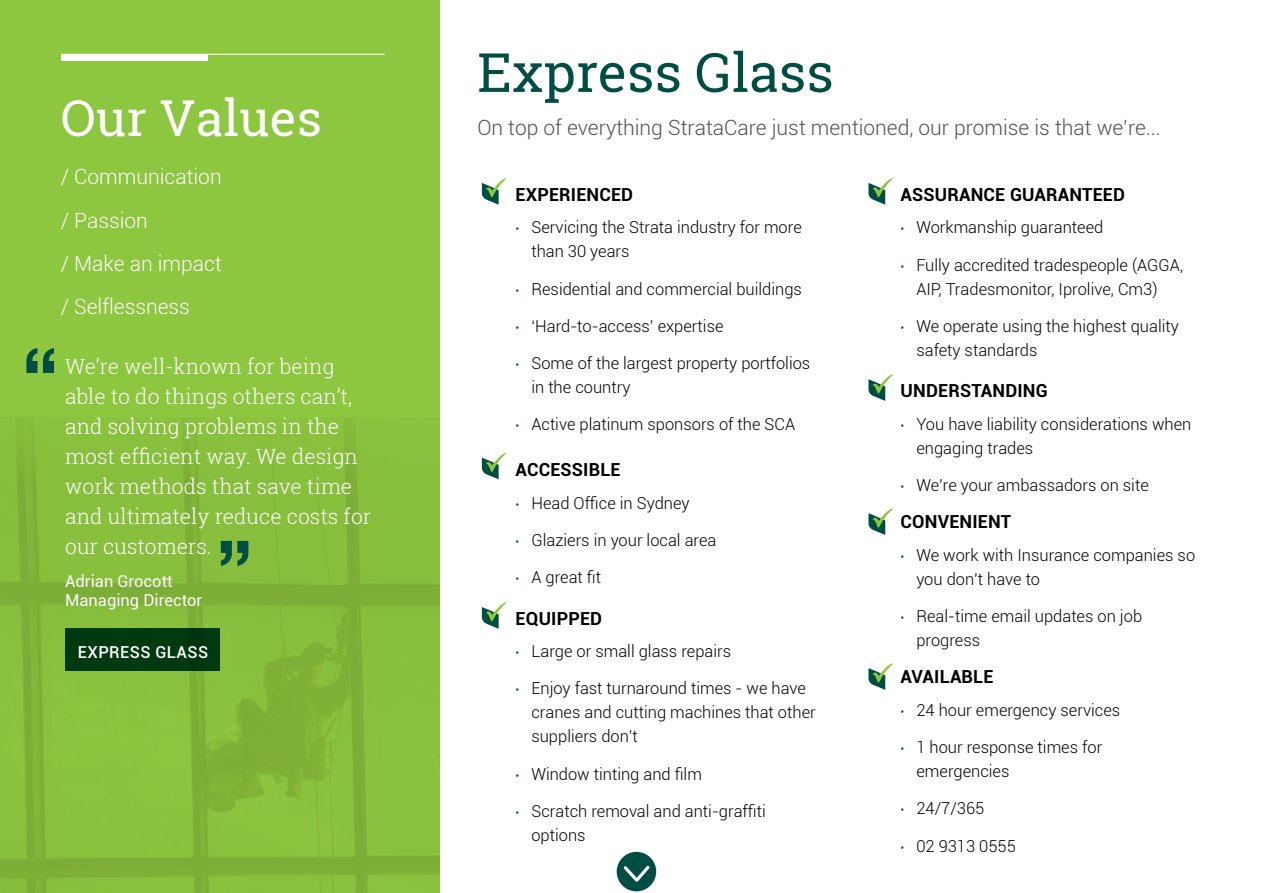
<style>
.page{position:relative;width:1263px;height:893px;background:#fff}
.page>*{position:absolute;margin:0;border:0;box-sizing:border-box;transform-origin:0 0}
.t1{font:54px "Roboto Slab";color:#004d43}
.t2{font:49.5px "Roboto Slab";letter-spacing:.01em;color:#fff}
.t3{font:300 21px/30px "Roboto Slab";color:#fff}
.t4{font:300 21px "Roboto";color:#515254}
.t5{font:300 21px/43.2px "Roboto";color:#fff}
.t6{font:700 18px "Roboto";letter-spacing:.01em;color:#000}
.t7{font:300 16.5px/24px "Roboto";color:#000}
.t8{font:16.5px/19.8px "Roboto";color:#fff}
.t9{font:500 16.5px "Roboto";letter-spacing:.025em;color:#fff}
.s1{font-size:12px;color:#004d43}
</style>
<div class="page">
<div style="left:0;top:0;width:439px;height:893px;background:#8dc63f"></div>
<div style="left:61px;top:54px;width:146px;height:7px;background:#fff"></div>
<hr style="left:61px;top:54px;width:324px;height:1px;background:#fff">
<svg style="left:26px;top:348px;width:28px;height:25px"></svg>
<div style="left:65px;top:629px;width:154px;height:42px;background:#003a10"></div>
<svg style="left:221px;top:541px;width:27px;height:25px"></svg>
<svg style="left:482px;top:178px;width:24px;height:27px"></svg>
<svg style="left:868px;top:374px;width:25px;height:27px"></svg>
<svg style="left:868px;top:508px;width:25px;height:27px"></svg>
<svg style="left:868px;top:178px;width:25px;height:27px"></svg>
<svg style="left:868px;top:663px;width:25px;height:27px"></svg>
<svg style="left:482px;top:453px;width:24px;height:26px"></svg>
<svg style="left:482px;top:602px;width:24px;height:27px"></svg>
<div style="left:617px;top:852px;width:39px;height:39px;background:#004d43;border-radius:50%"></div>
<svg style="left:621px;top:865px;width:32px;height:20px"></svg>
<h2 class="t2" style="left:61px;top:84px;width:263px">Our Values</h2>
<p class="t5" style="left:61px;top:155px;width:163px">/ Communication / Passion<br>/ Make an impact / Selflessness</p>
<p class="t3" style="left:65px;top:350px;width:308px">We’re well-known for being able to do things others can’t, and solving problems in the most efficient way. We design work methods that save time and ultimately reduce costs for our customers.</p>
<p class="t8" style="left:65px;top:570px;width:139px">Adrian Grocott<br>Managing Director</p>
<p class="t9" style="left:78px;top:641px;width:132px">EXPRESS GLASS</p>
<h1 class="t1" style="left:477px;top:35px;width:358px">Express Glass</h1>
<p class="t4" style="left:477px;top:113px;width:685px">On top of everything StrataCare just mentioned, our promise is that we’re...</p>
<p class="t6" style="left:516px;top:182px;width:119px">EXPERIENCED</p>
<p class="t7" style="left:531px;top:215px;width:272px;text-indent:-16px"><span class="s1">•</span> Servicing the Strata industry for more than 30 years</p>
<p class="t7" style="left:516px;top:276px;width:288px"><span class="s1">•</span> Residential and commercial buildings</p>
<p class="t7" style="left:516px;top:313px;width:209px"><span class="s1">•</span> ‘Hard-to-access’ expertise</p>
<p class="t7" style="left:531px;top:351px;width:280px;text-indent:-16px"><span class="s1">•</span> Some of the largest property portfolios in the country</p>
<p class="t7" style="left:516px;top:412px;width:281px"><span class="s1">•</span> Active platinum sponsors of the SCA</p>
<p class="t6" style="left:516px;top:457px;width:106px">ACCESSIBLE</p>
<p class="t7" style="left:516px;top:490px;width:175px"><span class="s1">•</span> Head Office in Sydney</p>
<p class="t7" style="left:516px;top:527px;width:202px"><span class="s1">•</span> Glaziers in your local area</p>
<p class="t7" style="left:516px;top:565px;width:87px"><span class="s1">•</span> A great fit</p>
<p class="t6" style="left:516px;top:605px;width:88px">EQUIPPED</p>
<p class="t7" style="left:516px;top:639px;width:217px"><span class="s1">•</span> Large or small glass repairs</p>
<p class="t7" style="left:531px;top:676px;width:286px;text-indent:-16px"><span class="s1">•</span> Enjoy fast turnaround times - we have cranes and cutting machines that other suppliers don’t</p>
<p class="t7" style="left:516px;top:761px;width:188px"><span class="s1">•</span> Window tinting and film</p>
<p class="t7" style="left:531px;top:798px;width:236px;text-indent:-16px"><span class="s1">•</span> Scratch removal and anti-graffiti options</p>
<p class="t6" style="left:901px;top:182px;width:226px">ASSURANCE GUARANTEED</p>
<p class="t7" style="left:901px;top:215px;width:204px"><span class="s1">•</span> Workmanship guaranteed</p>
<p class="t7" style="left:901px;top:252px;width:284px;text-align:center"><span class="s1">•</span> Fully accredited tradespeople (AGGA,<br>AIP, Tradesmonitor, Iprolive, Cm3)</p>
<p class="t7" style="left:916px;top:313px;width:264px;text-indent:-16px"><span class="s1">•</span> We operate using the highest quality safety standards</p>
<p class="t6" style="left:901px;top:378px;width:149px">UNDERSTANDING</p>
<p class="t7" style="left:916px;top:411px;width:277px;text-indent:-16px"><span class="s1">•</span> You have liability considerations when engaging trades</p>
<p class="t7" style="left:901px;top:473px;width:250px"><span class="s1">•</span> We’re your ambassadors on site</p>
<p class="t6" style="left:901px;top:509px;width:112px">CONVENIENT</p>
<p class="t7" style="left:916px;top:542px;width:280px;text-indent:-16px"><span class="s1">•</span> We work with Insurance companies so you don’t have to</p>
<p class="t7" style="left:916px;top:604px;width:227px;text-indent:-16px"><span class="s1">•</span> Real-time email updates on job progress</p>
<p class="t6" style="left:901px;top:664px;width:94px">AVAILABLE</p>
<p class="t7" style="left:901px;top:697px;width:221px"><span class="s1">•</span> 24 hour emergency services</p>
<p class="t7" style="left:916px;top:735px;width:187px;text-indent:-16px"><span class="s1">•</span> 1 hour response times for emergencies</p>
<p class="t7" style="left:901px;top:796px;width:85px"><span class="s1">•</span> 24/7/365</p>
<p class="t7" style="left:901px;top:833px;width:117px"><span class="s1">•</span> 02 9313 0555</p>
</div>
